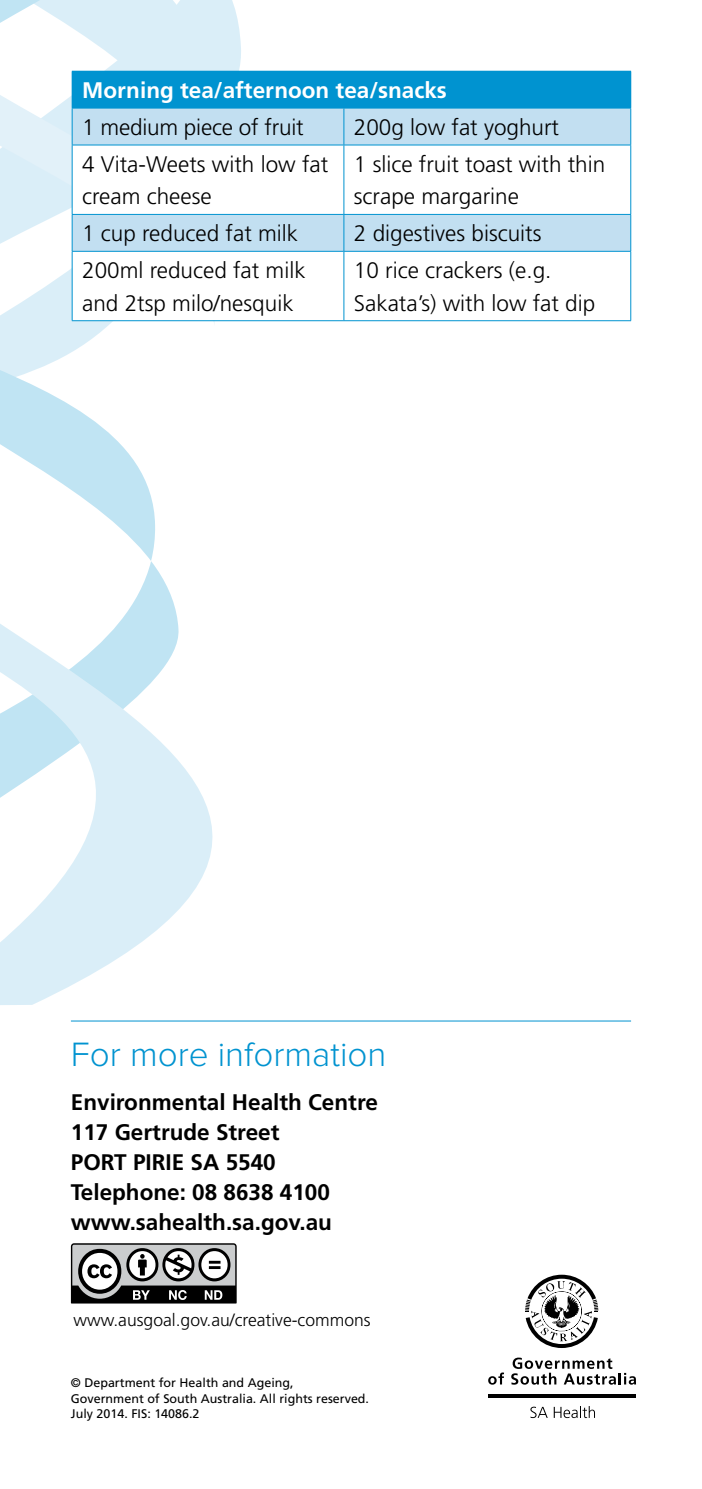
<style>
.page{position:relative;width:702px;height:1489px;background:#fff}
.page>*{position:absolute;margin:0;border:0;box-sizing:border-box;transform-origin:0 0}
.t1{font:300 35px "Proxima Nova";color:#0093d0}
.t2{font:300 22.5px/32.5px "Frutiger";color:#000}
.t3{font:700 22.5px/30px "Frutiger";color:#000}
.t4{font:700 22.5px "Frutiger";color:#fff}
.t5{font:300 17.5px "Frutiger";color:#000}
.t6{font:12.5px/16.2px "Frutiger";color:#000}
</style>
<div class="page">
<svg style="left:71px;top:1243px;width:166px;height:60px"></svg>
<svg style="left:530px;top:1406px;width:17px;height:11px"></svg>
<svg style="left:553px;top:1406px;width:42px;height:11px"></svg>
<svg style="left:488px;top:1394px;width:148px;height:3px"></svg>
<svg style="left:488px;top:1372px;width:16px;height:12px"></svg>
<svg style="left:511px;top:1357px;width:125px;height:27px"></svg>
<svg style="left:525px;top:1274px;width:73px;height:73px"></svg>
<svg style="left:0;top:0;width:243px;height:1005px"></svg>
<svg style="left:0;top:0;width:225px;height:326px;fill:#daeef8"></svg>
<hr style="left:71px;top:1020px;width:560px;height:1px;background:#0093d0">
<div style="left:72px;top:71px;width:558px;height:37px;background:#0093d0"></div>
<div style="left:73px;top:109px;width:557px;height:36px;background:#c2dff1"></div>
<svg style="left:73px;top:146px;width:557px;height:174px"></svg>
<hr style="left:630px;top:71px;width:1px;height:37px;background:#0093d0">
<hr style="left:72px;top:108px;width:272px;height:1px;background:#0093d0">
<hr style="left:72px;top:108px;width:1px;height:37px;background:#0093d0">
<hr style="left:344px;top:108px;width:287px;height:1px;background:#0093d0">
<hr style="left:343px;top:108px;width:1px;height:37px;background:#0093d0">
<hr style="left:630px;top:108px;width:1px;height:37px;background:#0093d0">
<hr style="left:72px;top:145px;width:272px;height:1px;background:#0093d0">
<hr style="left:72px;top:145px;width:1px;height:69px;background:#0093d0">
<hr style="left:344px;top:145px;width:287px;height:1px;background:#0093d0">
<hr style="left:343px;top:145px;width:1px;height:69px;background:#0093d0">
<hr style="left:630px;top:145px;width:1px;height:69px;background:#0093d0">
<hr style="left:72px;top:214px;width:272px;height:1px;background:#0093d0">
<hr style="left:72px;top:215px;width:1px;height:36px;background:#0093d0">
<hr style="left:344px;top:214px;width:287px;height:1px;background:#0093d0">
<hr style="left:343px;top:215px;width:1px;height:36px;background:#0093d0">
<hr style="left:630px;top:215px;width:1px;height:36px;background:#0093d0">
<hr style="left:72px;top:251px;width:272px;height:1px;background:#0093d0">
<hr style="left:72px;top:251px;width:1px;height:69px;background:#0093d0">
<hr style="left:344px;top:251px;width:287px;height:1px;background:#0093d0">
<hr style="left:343px;top:251px;width:1px;height:69px;background:#0093d0">
<hr style="left:630px;top:251px;width:1px;height:69px;background:#0093d0">
<hr style="left:72px;top:320px;width:272px;height:1px;background:#0093d0">
<hr style="left:344px;top:320px;width:287px;height:1px;background:#0093d0">
<p class="t4" style="left:82px;top:77px;width:366px">Morning tea/afternoon tea/snacks</p>
<p class="t2" style="left:82px;top:111px;width:223px">1 medium piece of fruit</p>
<p class="t2" style="left:354px;top:111px;width:207px">200g low fat yoghurt</p>
<p class="t2" style="left:82px;top:148px;width:247px">4 Vita-Weets with low fat cream cheese</p>
<p class="t2" style="left:354px;top:148px;width:253px">1 slice fruit toast with thin scrape margarine</p>
<p class="t2" style="left:82px;top:217px;width:217px">1 cup reduced fat milk</p>
<p class="t2" style="left:354px;top:217px;width:189px">2 digestives biscuits</p>
<p class="t2" style="left:82px;top:254px;width:225px">200ml reduced fat milk and 2tsp milo/nesquik</p>
<p class="t2" style="left:354px;top:254px;width:243px">10 rice crackers (e.g.<br>Sakata’s) with low fat dip</p>
<h1 class="t1" style="left:71px;top:1038px;width:317px">For more information</h1>
<p class="t3" style="left:71px;top:1087px;width:308px">Environmental Health Centre<br>117 Gertrude Street<br>PORT PIRIE SA 5540<br>Telephone: 08 8638 4100 www.sahealth.sa.gov.au</p>
<p class="t5" style="left:73px;top:1309px;width:298px">www.ausgoal.gov.au/creative-commons</p>
<p class="t6" style="left:71px;top:1374px;width:299px">© Department for Health and Ageing,<br>Government of South Australia. All rights reserved.</p>
<p class="t6" style="left:71px;top:1405px;width:130px">July 2014. FIS: 14086.2</p>
</div>
